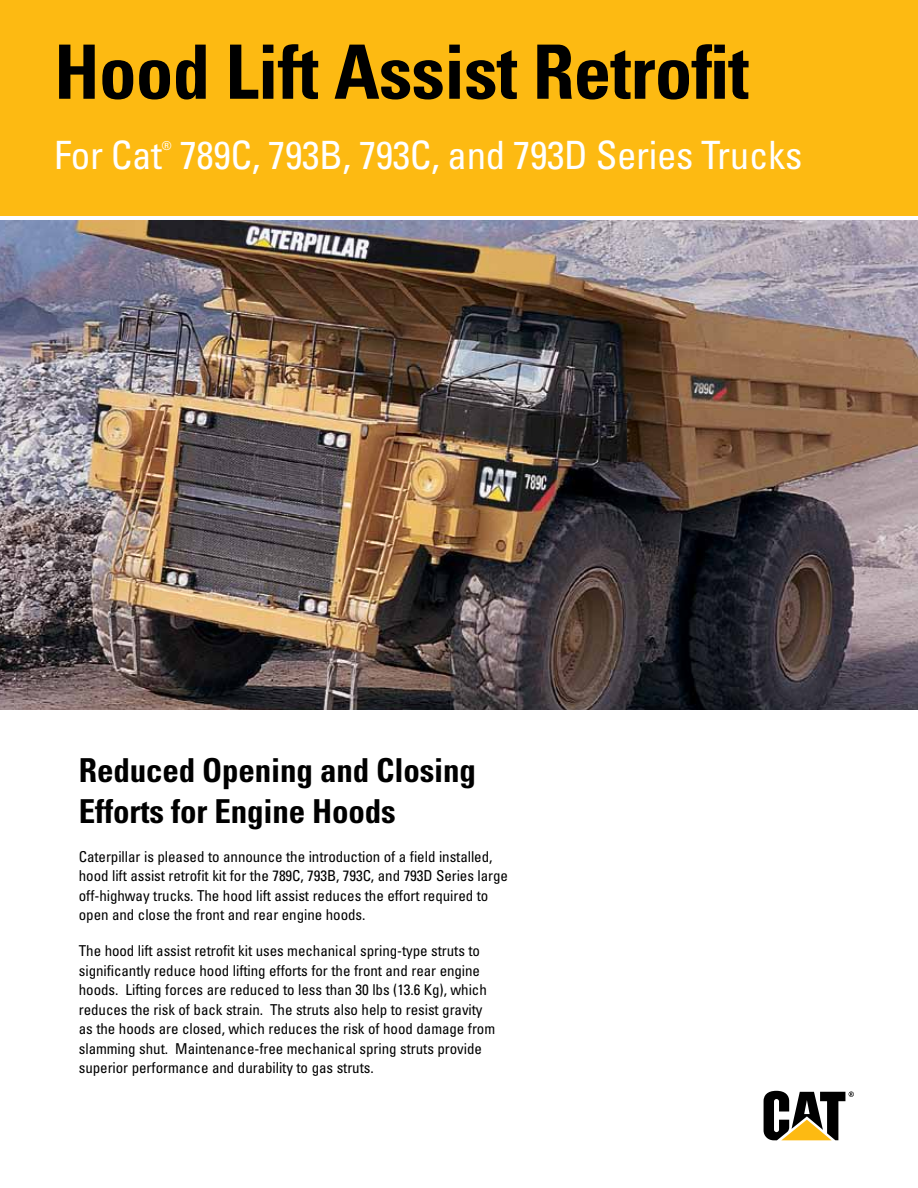
<style>
.page{position:relative;width:918px;height:1188px;background:#fff}
.page>*{position:absolute;margin:0;border:0;box-sizing:border-box;transform-origin:0 0}
.t1{font:700 condensed 75px "Univers";letter-spacing:-.01em;color:#000}
.t2{font:condensed 39px "Univers";letter-spacing:-.01em;color:#fff}
.t3{font:700 condensed 33px/40.5px "Univers";letter-spacing:-.005em;color:#000}
.t4{font:condensed 15px/19.5px "Univers";letter-spacing:-.005em;color:#000}
.t5{font:condensed 12.3px "Univers";color:#fff}
</style>
<div class="page">
<div style="left:0;top:0;width:918px;height:216px;background:#fdba12"></div>
<img style="left:0;top:220px;width:918px;height:490px">
<svg style="left:764px;top:1091px;width:90px;height:49px"></svg>
<h1 class="t1" style="left:54px;top:26px;width:697px">Hood Lift Assist Retrofit</h1>
<h2 class="t2" style="left:54px;top:131px;width:750px">For Cat 789C, 793B, 793C, and 793D Series Trucks</h2>
<p class="t5" style="left:162px;top:138px;width:11px">®</p>
<h3 class="t3" style="left:79px;top:750px;width:399px">Reduced Opening and Closing<br>Efforts for Engine Hoods</h3>
<p class="t4" style="left:79px;top:846px;width:431px">Caterpillar is pleased to announce the introduction of a field installed, hood lift assist retrofit kit for the 789C, 793B, 793C, and 793D Series large off-highway trucks. The hood lift assist reduces the effort required to open and close the front and rear engine hoods.</p>
<p class="t4" style="left:79px;top:941px;width:418px">The hood lift assist retrofit kit uses mechanical spring-type struts to significantly reduce hood lifting efforts for the front and rear engine hoods. Lifting forces are reduced to less than 30 lbs (13.6 Kg), which reduces the risk of back strain. The struts also help to resist gravity as the hoods are closed, which reduces the risk of hood damage from slamming shut. Maintenance-free mechanical spring struts provide superior performance and durability to gas struts.</p>
</div>
